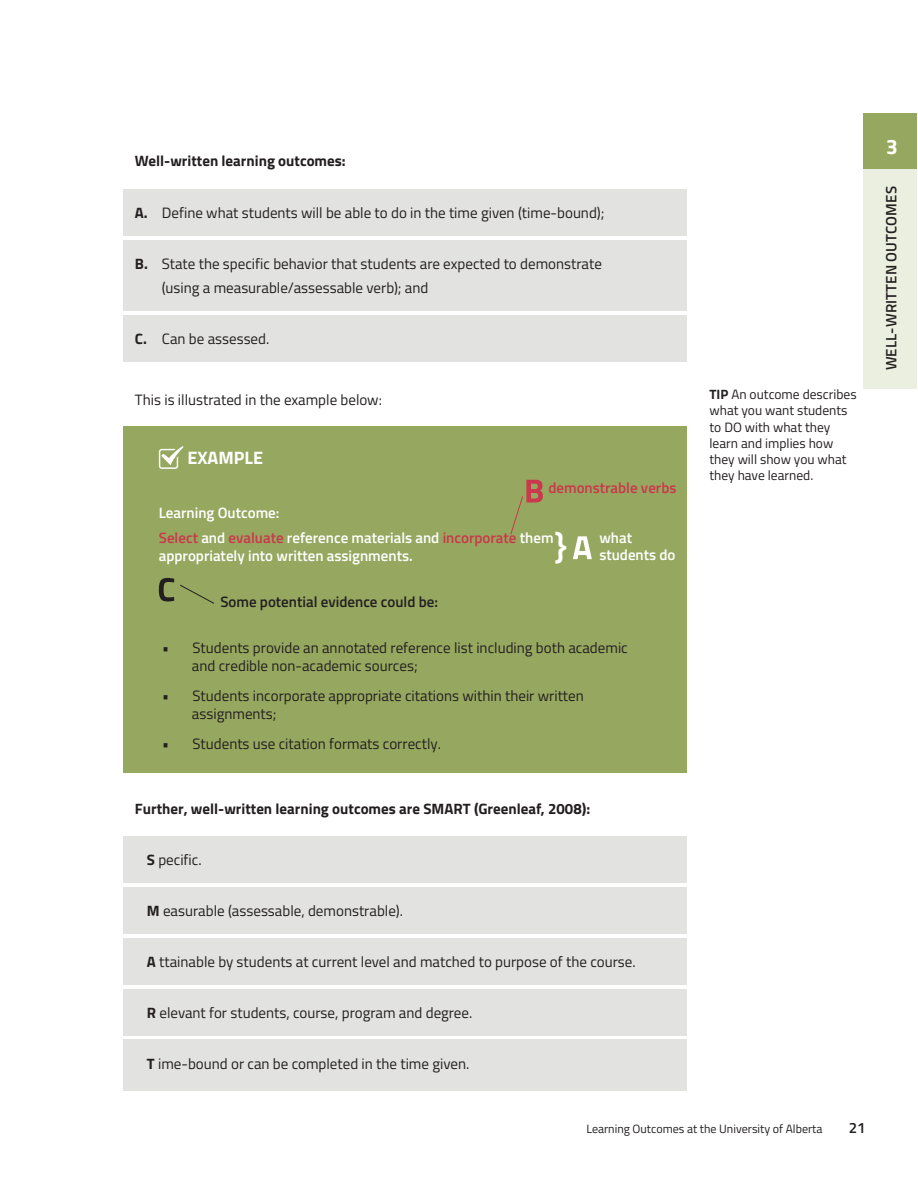
<style>
.page{position:relative;width:918px;height:1188px;background:#fff}
.page>*{position:absolute;margin:0;border:0;box-sizing:border-box;transform-origin:0 0}
.t1{font:600 36px "Titillium Web";color:#fff}
.t2{font:700 21px "Titillium Web";color:#fff}
.t3{font:700 18px "Titillium Web";color:#fff}
.t4{font:15px/18px "Titillium Web";color:#231f20}
.t5{font:600 15px/18px "Titillium Web";color:#fff}
.t6{font:700 15px "Titillium Web";color:#231f20}
.t7{font:600 15px "Titillium Web";color:#231f20}
.t8{font:600 15px "Titillium Web";color:#cb374c}
.t9{font:13.5px/16.2px "Titillium Web";color:#231f20}
.t10{font:12px "Titillium Web";color:#231f20}
.s1{font-weight:700}
.s2{color:#cb374c}
</style>
<div class="page">
<div style="left:123px;top:426px;width:564px;height:347px;background:#96a860"></div>
<div style="left:863px;top:113px;width:54px;height:56px;background:#96a860"></div>
<div style="left:863px;top:169px;width:54px;height:219px;background:#ebefdf"></div>
<div style="left:123px;top:836px;width:564px;height:47px;background:#e2e2e1"></div>
<div style="left:123px;top:887px;width:564px;height:47px;background:#e2e2e1"></div>
<div style="left:123px;top:938px;width:564px;height:47px;background:#e2e2e1"></div>
<div style="left:123px;top:989px;width:564px;height:47px;background:#e2e2e1"></div>
<div style="left:123px;top:1039px;width:564px;height:52px;background:#e2e2e1"></div>
<svg style="left:159px;top:446px;width:24px;height:23px"></svg>
<svg style="left:573px;top:536px;width:19px;height:23px"></svg>
<svg style="left:159px;top:578px;width:55px;height:26px"></svg>
<svg style="left:510px;top:480px;width:33px;height:55px"></svg>
<div style="left:123px;top:189px;width:564px;height:47px;background:#e2e2e1"></div>
<div style="left:123px;top:240px;width:564px;height:71px;background:#e2e2e1"></div>
<div style="left:123px;top:315px;width:564px;height:47px;background:#e2e2e1"></div>
<p class="t6" style="left:135px;top:150px;width:212px">Well-written learning outcomes:</p>
<p class="t4" style="left:135px;top:203px;width:471px"><span class="s1">A.</span> Define what students will be able to do in the time given (time-bound);</p>
<p class="t4" style="left:162px;top:251px;width:442px;line-height:24px;text-indent:-27px"><span class="s1">B.</span> State the specific behavior that students are expected to demonstrate (using a measurable/assessable verb); and</p>
<p class="t4" style="left:135px;top:329px;width:136px"><span class="s1">C.</span> Can be assessed.</p>
<p class="t4" style="left:135px;top:390px;width:249px">This is illustrated in the example below:</p>
<p class="t3" style="left:187px;top:444px;width:77px">EXAMPLE</p>
<p class="t8" style="left:548px;top:477px;width:130px">demonstrable verbs</p>
<p class="t5" style="left:599px;top:529px;width:78px;line-height:16.5px">what students do</p>
<p class="t5" style="left:159px;top:503px;width:122px">Learning Outcome:</p>
<h1 class="t1" style="left:554px;top:519px;width:14px">}</h1>
<p class="t5" style="left:159px;top:528px;width:396px"><span class="s2">Select</span> and <span class="s2">evaluate</span> reference materials and <span class="s2">incorporate</span> them appropriately into written assignments.</p>
<p class="t7" style="left:220px;top:590px;width:219px">Some potential evidence could be:</p>
<p class="t4" style="left:192px;top:638px;width:437px;text-indent:-30px">• Students provide an annotated reference list including both academic and credible non-academic sources;</p>
<p class="t4" style="left:192px;top:686px;width:393px;text-indent:-30px">• Students incorporate appropriate citations within their written assignments;</p>
<p class="t4" style="left:162px;top:734px;width:280px">• Students use citation formats correctly.</p>
<p class="t6" style="left:135px;top:797px;width:457px">Further, well-written learning outcomes are SMART (Greenleaf, 2008):</p>
<p class="t4" style="left:147px;top:850px;width:56px"><span class="s1">S</span> pecific.</p>
<p class="t4" style="left:147px;top:901px;width:258px"><span class="s1">M</span> easurable (assessable, demonstrable).</p>
<p class="t4" style="left:147px;top:952px;width:490px"><span class="s1">A</span> ttainable by students at current level and matched to purpose of the course.</p>
<p class="t4" style="left:147px;top:1003px;width:327px"><span class="s1">R</span> elevant for students, course, program and degree.</p>
<p class="t4" style="left:147px;top:1054px;width:324px"><span class="s1">T</span> ime-bound or can be completed in the time given.</p>
<p class="t9" style="left:710px;top:386px;width:149px"><span class="s1">TIP</span> An outcome describes what you want students to DO with what they learn and implies how they will show you what they have learned.</p>
<p class="t10" style="left:586px;top:1120px;width:238px">Learning Outcomes at the University of Alberta</p>
<p class="t7" style="left:849px;top:1117px;width:18px">21</p>
<h2 class="t2" style="left:886px;top:131px;width:13px">3</h2>
<p class="t7" style="left:880px;top:370px;width:186px;rotate:-90deg">WELL-WRITTEN OUTCOMES</p>
</div>
